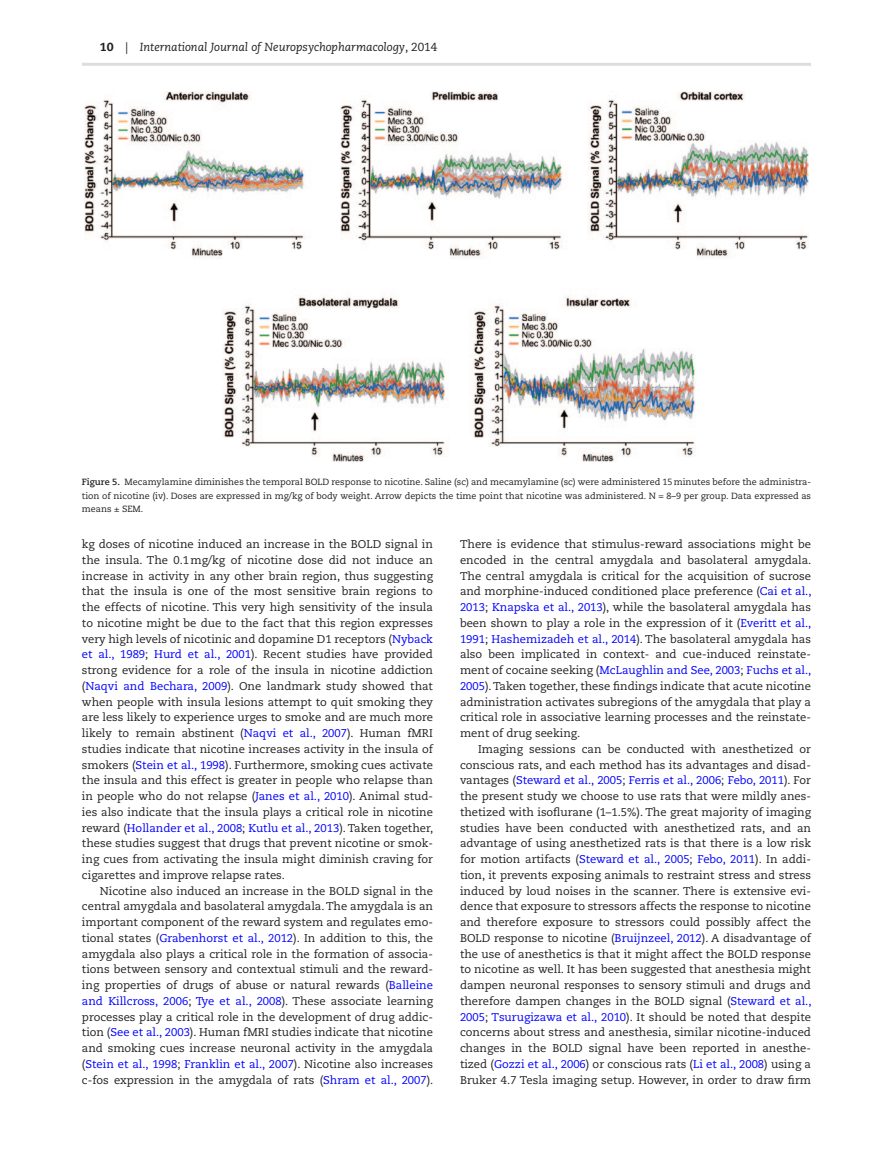
<style>
.page{position:relative;width:893px;height:1174px;background:#fff}
.page>*{position:absolute;margin:0;border:0;box-sizing:border-box;transform-origin:0 0}
.t1{font:italic 11.7px "Caecilia LT Std";color:#231f20}
.t2{font:11.25px/15.8px "Caecilia LT Std";color:#231f20;text-align:justify}
.t3{font:9px/13.5px "Caecilia LT Std";color:#231f20;text-align:justify}
.s1{font-weight:800;font-style:normal}
.s2{font-style:normal}
.s3{font-weight:700}
.s4{color:#00f}
</style>
<div class="page">
<hr style="left:82px;top:63px;width:729px;height:3px;background:#dcdddf">
<img style="left:84px;top:91px;width:725px;height:370px">
<p class="t1" style="left:100px;top:40px;width:339px"><span class="s1">10</span> <span class="s2">|</span> International Journal of Neuropsychopharmacology<span class="s2">, 2014</span></p>
<p class="t3" style="left:82px;top:475px;width:731px"><span class="s3">Figure 5.</span> Mecamylamine diminishes the temporal BOLD response to nicotine. Saline (sc) and mecamylamine (sc) were administered 15minutes before the administra&shy;tion of nicotine (iv). Doses are expressed in mg/kg of body weight. Arrow depicts the time point that nicotine was administered. N = 8–9 per group. Data expressed as means ± SEM.</p>
<p class="t2" style="left:82px;top:536px;width:353px">kg doses of nicotine induced an increase in the BOLD signal in the insula. The 0.1mg/kg of nicotine dose did not induce an increase in activity in any other brain region, thus suggesting that the insula is one of the most sensitive brain regions to the effects of nicotine. This very high sensitivity of the insula to nicotine might be due to the fact that this region expresses very high levels of nicotinic and dopamine D1 receptors (<span class="s4">Nyback et al., 1989</span>; <span class="s4">Hurd et al., 2001</span>). Recent studies have provided strong evidence for a role of the insula in nicotine addiction (<span class="s4">Naqvi and Bechara, 2009</span>). One landmark study showed that when people with insula lesions attempt to quit smoking they are less likely to experience urges to smoke and are much more likely to remain abstinent (<span class="s4">Naqvi et al., 2007</span>). Human fMRI studies indicate that nicotine increases activity in the insula of smokers (<span class="s4">Stein et al., 1998</span>). Furthermore, smoking cues activate the insula and this effect is greater in people who relapse than in people who do not relapse (<span class="s4">Janes et al., 2010</span>). Animal stud&shy;ies also indicate that the insula plays a critical role in nicotine reward (<span class="s4">Hollander et al., 2008</span>; <span class="s4">Kutlu et al., 2013</span>). Taken together, these studies suggest that drugs that prevent nicotine or smok&shy;ing cues from activating the insula might diminish craving for cigarettes and improve relapse rates.</p>
<p class="t2" style="left:82px;top:883px;width:353px;text-indent:18px">Nicotine also induced an increase in the BOLD signal in the central amygdala and basolateral amygdala. The amygdala is an important component of the reward system and regulates emo&shy;tional states (<span class="s4">Grabenhorst et al., 2012</span>). In addition to this, the amygdala also plays a critical role in the formation of associa&shy;tions between sensory and contextual stimuli and the reward&shy;ing properties of drugs of abuse or natural rewards (<span class="s4">Balleine and Killcross, 2006</span>; <span class="s4">Tye et al., 2008</span>). These associate learning processes play a critical role in the development of drug addic&shy;tion (<span class="s4">See et al., 2003</span>). Human fMRI studies indicate that nicotine and smoking cues increase neuronal activity in the amygdala (<span class="s4">Stein et al., 1998</span>; <span class="s4">Franklin et al., 2007</span>). Nicotine also increases c-fos expression in the amygdala of rats (<span class="s4">Shram et al., 2007</span>).</p>
<p class="t2" style="left:460px;top:536px;width:353px">There is evidence that stimulus-reward associations might be encoded in the central amygdala and basolateral amygdala.<br>The central amygdala is critical for the acquisition of sucrose and morphine-induced conditioned place preference (<span class="s4">Cai et al., 2013</span>; <span class="s4">Knapska et al., 2013</span>), while the basolateral amygdala has been shown to play a role in the expression of it (<span class="s4">Everitt et al., 1991</span>; <span class="s4">Hashemizadeh et al., 2014</span>). The basolateral amygdala has also been implicated in context- and cue-induced reinstate&shy;ment of cocaine seeking (<span class="s4">McLaughlin and See, 2003</span>; <span class="s4">Fuchs et al., 2005</span>). Taken together, these findings indicate that acute nicotine administration activates subregions of the amygdala that play a critical role in associative learning processes and the reinstate&shy;ment of drug seeking.</p>
<p class="t2" style="left:460px;top:741px;width:353px;text-indent:18px">Imaging sessions can be conducted with anesthetized or conscious rats, and each method has its advantages and disad&shy;vantages (<span class="s4">Steward et al., 2005</span>; <span class="s4">Ferris et al., 2006</span>; <span class="s4">Febo, 2011</span>). For the present study we choose to use rats that were mildly anes&shy;thetized with isoflurane (1–1.5%). The great majority of imaging studies have been conducted with anesthetized rats, and an advantage of using anesthetized rats is that there is a low risk for motion artifacts (<span class="s4">Steward et al., 2005</span>; <span class="s4">Febo, 2011</span>). In addi&shy;tion, it prevents exposing animals to restraint stress and stress induced by loud noises in the scanner. There is extensive evi&shy;dence that exposure to stressors affects the response to nicotine and therefore exposure to stressors could possibly affect the BOLD response to nicotine (<span class="s4">Bruijnzeel, 2012</span>). A disadvantage of the use of anesthetics is that it might affect the BOLD response to nicotine as well. It has been suggested that anesthesia might dampen neuronal responses to sensory stimuli and drugs and therefore dampen changes in the BOLD signal (<span class="s4">Steward et al., 2005</span>; <span class="s4">Tsurugizawa et al., 2010</span>). It should be noted that despite concerns about stress and anesthesia, similar nicotine-induced changes in the BOLD signal have been reported in anesthe&shy;tized (<span class="s4">Gozzi et al., 2006</span>) or conscious rats (<span class="s4">Li et al., 2008</span>) using a Bruker 4.7 Tesla imaging setup. However, in order to draw firm</p>
</div>
